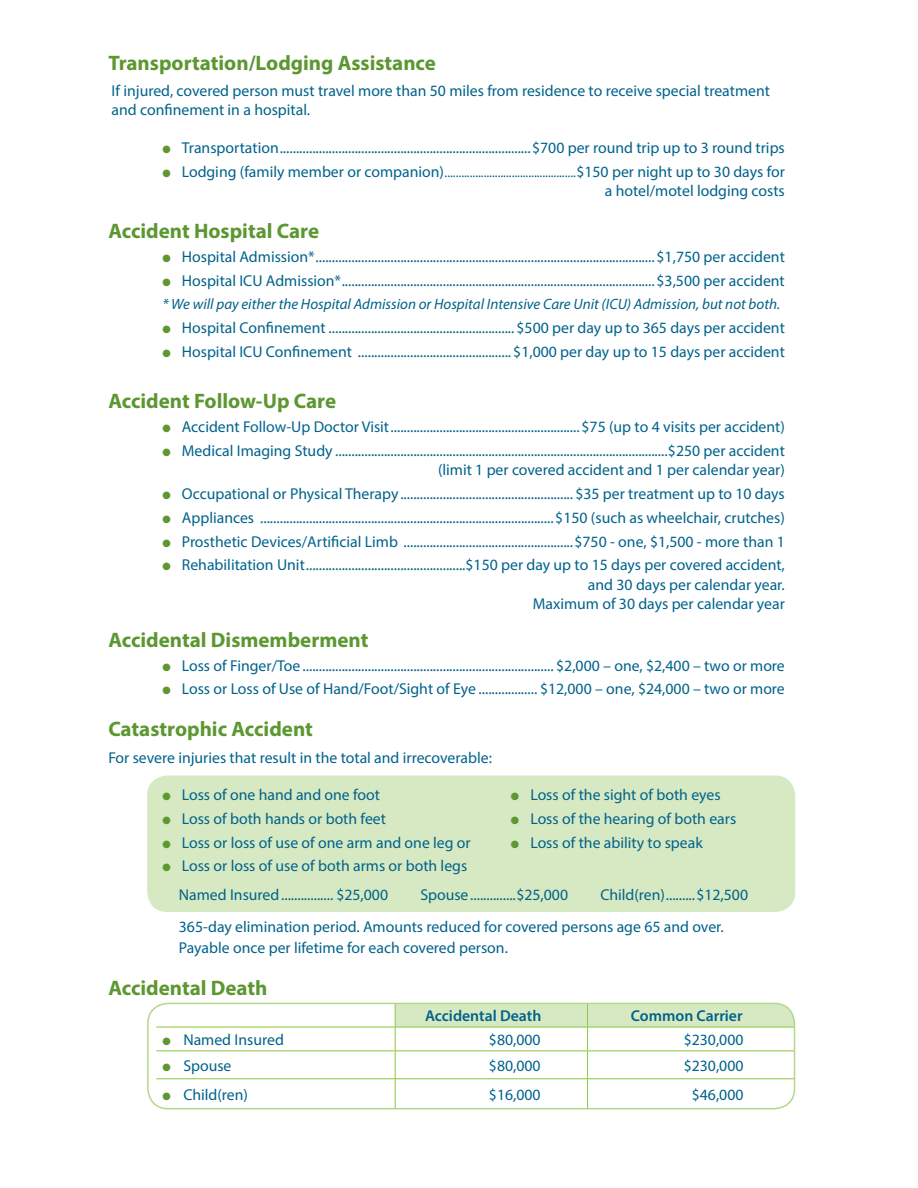
<style>
.page{position:relative;width:918px;height:1188px;background:#fff}
.page>*{position:absolute;margin:0;border:0;box-sizing:border-box;transform-origin:0 0}
.t1{font:700 21px "Myriad Pro";color:#5c9731}
.t2{font:15.75px/19.5px "Myriad Pro";color:#00628b}
.t3{font:600 15.75px "Myriad Pro";color:#00628b}
.t4{font:italic 15px "Myriad Pro";color:#00628b}
.s1{color:#5c9731}
.s2{font-size:13.5px}
</style>
<div class="page">
<div style="left:147px;top:775px;width:648px;height:137px;background:#d7e9c2;border-radius:20px"></div>
<hr style="left:156px;top:1027px;width:239px;height:1px;background:#8bc63e">
<hr style="left:156px;top:1050px;width:239px;height:1px;background:#8bc63e">
<hr style="left:156px;top:1078px;width:239px;height:1px;background:#8bc63e">
<hr style="left:156px;top:1109px;width:239px;height:1px;background:#8bc63e">
<hr style="left:395px;top:1078px;width:193px;height:1px;background:#8bc63e">
<hr style="left:395px;top:1079px;width:1px;height:30px;background:#8bc63e">
<hr style="left:395px;top:1109px;width:193px;height:1px;background:#8bc63e">
<svg style="left:395px;top:1003px;width:400px;height:75px"></svg>
<hr style="left:588px;top:1078px;width:207px;height:1px;background:#8bc63e">
<hr style="left:587px;top:1079px;width:1px;height:30px;background:#8bc63e">
<hr style="left:588px;top:1109px;width:207px;height:1px;background:#8bc63e">
<div style="left:147px;top:1003px;width:648px;height:106px;border:2px solid #b3d78b;border-radius:20px"></div>
<h1 class="t1" style="left:108px;top:49px;width:329px">Transportation/Lodging Assistance</h1>
<p class="t2" style="left:112px;top:81px;width:660px">If injured, covered person must travel more than 50 miles from residence to receive special treatment and confinement in a hospital.</p>
<p class="t2" style="left:162px;top:138px;width:624px"><span class="s1">●</span> Transportation.............................................................................$700 per round trip up to 3 round trips</p>
<p class="t2" style="left:162px;top:162px;width:624px;line-height:18.8px;text-align:right"><span class="s1">●</span> Lodging (family member or companion)<span class="s2">...............................................</span>$150 per night up to 30 days for a hotel/motel lodging costs</p>
<h1 class="t1" style="left:108px;top:217px;width:212px">Accident Hospital Care</h1>
<p class="t2" style="left:162px;top:247px;width:624px"><span class="s1">●</span> Hospital Admission*........................................................................................................$1,750 per accident</p>
<p class="t2" style="left:162px;top:270px;width:624px"><span class="s1">●</span> Hospital ICU Admission*................................................................................................$3,500 per accident</p>
<p class="t4" style="left:162px;top:295px;width:619px">* We will pay either the Hospital Admission or Hospital Intensive Care Unit (ICU) Admission, but not both.</p>
<p class="t2" style="left:162px;top:317px;width:624px"><span class="s1">●</span> Hospital Confinement ......................................................... $500 per day up to 365 days per accident</p>
<p class="t2" style="left:162px;top:341px;width:624px"><span class="s1">●</span> Hospital ICU Confinement ............................................... $1,000 per day up to 15 days per accident</p>
<h1 class="t1" style="left:108px;top:387px;width:229px">Accident Follow-Up Care</h1>
<p class="t2" style="left:162px;top:416px;width:624px"><span class="s1">●</span> Accident Follow-Up Doctor Visit..........................................................$75 (up to 4 visits per accident)</p>
<p class="t2" style="left:162px;top:440px;width:624px;text-align:right"><span class="s1">●</span> Medical Imaging Study ......................................................................................................$250 per accident (limit 1 per covered accident and 1 per calendar year)</p>
<p class="t2" style="left:162px;top:484px;width:624px"><span class="s1">●</span> Occupational or Physical Therapy ..................................................... $35 per treatment up to 10 days</p>
<p class="t2" style="left:162px;top:507px;width:624px"><span class="s1">●</span> Appliances ..........................................................................................$150 (such as wheelchair, crutches)</p>
<p class="t2" style="left:162px;top:531px;width:624px"><span class="s1">●</span> Prosthetic Devices/Artificial Limb ....................................................$750 - one, $1,500 - more than 1</p>
<p class="t2" style="left:162px;top:555px;width:624px;text-align:right"><span class="s1">●</span> Rehabilitation Unit.................................................$150 per day up to 15 days per covered accident, and 30 days per calendar year.<br>Maximum of 30 days per calendar year</p>
<h1 class="t1" style="left:108px;top:626px;width:262px">Accidental Dismemberment</h1>
<p class="t2" style="left:162px;top:655px;width:624px"><span class="s1">●</span> Loss of Finger/Toe ............................................................................. $2,000 – one, $2,400 – two or more</p>
<p class="t2" style="left:162px;top:679px;width:624px"><span class="s1">●</span> Loss or Loss of Use of Hand/Foot/Sight of Eye .................. $12,000 – one, $24,000 – two or more</p>
<h1 class="t1" style="left:108px;top:716px;width:206px">Catastrophic Accident</h1>
<p class="t2" style="left:108px;top:747px;width:385px">For severe injuries that result in the total and irrecoverable:</p>
<p class="t2" style="left:162px;top:785px;width:219px"><span class="s1">●</span> Loss of one hand and one foot</p>
<p class="t2" style="left:511px;top:785px;width:211px"><span class="s1">●</span> Loss of the sight of both eyes</p>
<p class="t2" style="left:162px;top:809px;width:225px"><span class="s1">●</span> Loss of both hands or both feet</p>
<p class="t2" style="left:511px;top:809px;width:227px"><span class="s1">●</span> Loss of the hearing of both ears</p>
<p class="t2" style="left:162px;top:832px;width:310px"><span class="s1">●</span> Loss or loss of use of one arm and one leg or</p>
<p class="t2" style="left:511px;top:832px;width:193px"><span class="s1">●</span> Loss of the ability to speak</p>
<p class="t2" style="left:179px;top:852px;width:290px;line-height:28.5px;text-indent:-16px"><span class="s1">●</span> Loss or loss of use of both arms or both legs<br>Named Insured................ $25,000</p>
<p class="t2" style="left:179px;top:878px;width:571px;line-height:32.4px;text-indent:422px">Child(ren).........$12,500<br>365-day elimination period. Amounts reduced for covered persons age 65 and over.</p>
<p class="t2" style="left:179px;top:938px;width:331px">Payable once per lifetime for each covered person.</p>
<h1 class="t1" style="left:108px;top:975px;width:161px">Accidental Death</h1>
<p class="t3" style="left:425px;top:1006px;width:118px">Accidental Death</p>
<p class="t3" style="left:631px;top:1006px;width:113px">Common Carrier</p>
<p class="t2" style="left:162px;top:1030px;width:123px"><span class="s1">●</span> Named Insured</p>
<p class="t2" style="left:489px;top:1030px;width:53px">$80,000</p>
<p class="t2" style="left:684px;top:1030px;width:61px">$230,000</p>
<p class="t2" style="left:162px;top:1055px;width:71px"><span class="s1">●</span> Spouse</p>
<p class="t2" style="left:489px;top:1055px;width:53px">$80,000</p>
<p class="t2" style="left:684px;top:1055px;width:61px">$230,000</p>
<p class="t2" style="left:162px;top:1085px;width:87px"><span class="s1">●</span> Child(ren)</p>
<p class="t2" style="left:489px;top:1085px;width:53px">$16,000</p>
<p class="t2" style="left:692px;top:1085px;width:53px">$46,000</p>
<p class="t2" style="left:420px;top:885px;width:149px">Spouse..............$25,000</p>
</div>
